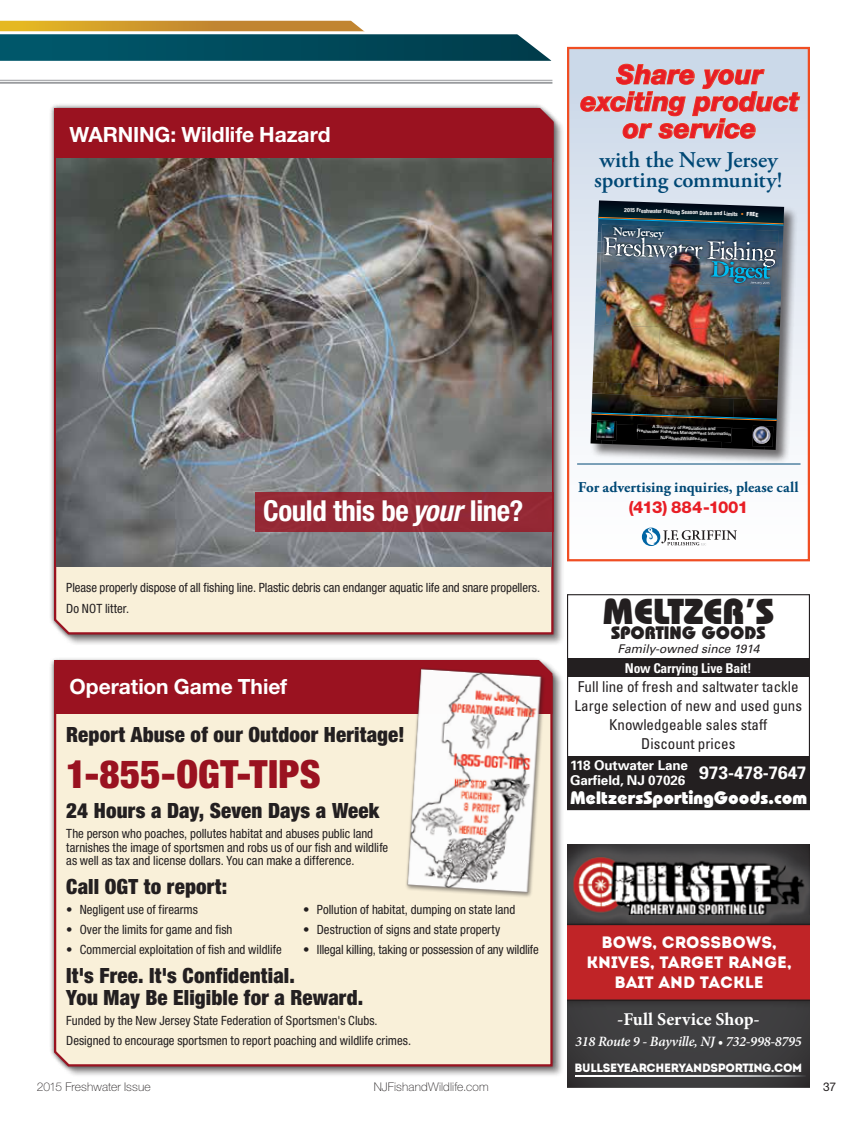
<style>
.page{position:relative;width:864px;height:1134px;background:#fff}
.page>*{position:absolute;margin:0;border:0;box-sizing:border-box;transform-origin:0 0}
.t1{font:900 condensed 39px "Helvetica Neue LT Std";letter-spacing:.005em;color:#9a1220}
.t2{font:800 36px "Bauhaus";color:#231f20}
.t3{font:700 condensed 28.95px "Helvetica Neue LT Std";letter-spacing:-.015em;color:#fff}
.t4{font:italic 800 27px/27px "Helvetica Neue LT Std";letter-spacing:-.005em;color:#e81e25;text-align:center}
.t5{font:600 22.5px/19.5px "Adobe Garamond Pro";color:#004875}
.t6{font:900 condensed 21px/21.8px "Helvetica Neue LT Std";letter-spacing:.01em;color:#231f20}
.t7{font:700 21px "Helvetica Neue LT Std";letter-spacing:-.005em;color:#fff}
.t8{font:800 18px "Bauhaus";color:#fff}
.t9{font:700 18px "Minion Pro";letter-spacing:.005em;color:#fff}
.t10{font:800 18px "Bauhaus";color:#231f20}
.t11{font:16.5px/19.8px "Intro";color:#fff;text-align:center}
.t12{font:800 16.5px "Helvetica Neue LT Std";letter-spacing:-.05em;color:#e81e25}
.t13{font:condensed 15px/18.8px "Univers";color:#231f20;text-align:center}
.t14{font:700 15px "Adobe Garamond Pro";letter-spacing:.005em;color:#004875}
.t15{font:italic 600 14.25px "Minion Pro";letter-spacing:-.02em;color:#fff}
.t16{font:700 13.5px/15px "Univers";letter-spacing:-.01em;color:#fff}
.t17{font:700 condensed 13.5px "Univers";letter-spacing:-.015em;color:#fff}
.t18{font:condensed 12.75px/20.2px "Helvetica Neue LT Std";color:#231f20}
.t19{font:100 12px "Helvetica Neue LT Std";letter-spacing:.01em;color:#231f20}
.t20{font:12px "Intro";letter-spacing:-.03em;color:#fff}
.t21{font:italic 12px "Univers";color:#231f20}
.t22{font:12px "Helvetica Neue LT Std";color:#231f20}
.t23{font:700 11.25px "Galliard";color:#fff}
.t24{font:700 condensed 5.85px "Helvetica Neue LT Std";color:#fff}
.t25{font:500 4.5px/4.7px "Helvetica Neue LT Std";color:#fff;text-align:center}
.s1{font-weight:500;color:#f58220}
.s2{font-weight:800}
.s3{font-style:italic}
</style>
<div class="page">
<svg style="left:0;top:21px;width:552px;height:40px"></svg>
<hr style="left:0;top:80px;width:552px;height:1px;background:#999b9e">
<hr style="left:0;top:82px;width:552px;height:2px;background:#999b9e">
<div style="left:53px;top:107px;width:512px;height:539px;background:#231f20;opacity:.5"></div>
<div style="left:49px;top:103px;width:510px;height:537px;background:#231f20;opacity:.75"></div>
<svg style="left:53px;top:107px;width:502px;height:529px;background:#e9d7c5"></svg>
<div style="left:54px;top:108px;width:500px;height:54px;background:#9a1220"></div>
<img style="left:56px;top:158px;width:495px;height:409px">
<div style="left:255px;top:492px;width:299px;height:40px;background:#952935"></div>
<div style="left:53px;top:659px;width:511px;height:419px;background:#231f20;opacity:.5"></div>
<div style="left:49px;top:657px;width:509px;height:415px;background:#231f20;opacity:.75"></div>
<div style="left:53px;top:661px;width:501px;height:407px;background:#f9f0d9"></div>
<div style="left:54px;top:660px;width:498px;height:54px;background:#9a1220"></div>
<img style="left:400px;top:661px;width:149px;height:238px">
<svg style="left:567px;top:1010px;width:243px;height:78px;background:#3d3c3e"></svg>
<img style="left:567px;top:845px;width:243px;height:165px">
<div style="left:567px;top:924px;width:243px;height:77px;background:#c02427"></div>
<img style="left:575px;top:1075px;width:231px;height:2px">
<div style="left:567px;top:756px;width:243px;height:54px;background:#231f20"></div>
<div style="left:567px;top:658px;width:243px;height:19px;background:#231f20"></div>
<div style="left:567px;top:594px;width:243px;height:216px;border:1px solid #231f20"></div>
<div style="left:568px;top:49px;width:242px;height:512px;background:linear-gradient(to bottom,#cad7e8,#fff)"></div>
<div style="left:567px;top:47px;width:243px;height:514px;border:2px solid #f04e23"></div>
<hr style="left:577px;top:464px;width:224px;height:1px;background:#004875">
<svg style="left:580px;top:63px;width:220px;height:76px;background:#d2c5cc"></svg>
<svg style="left:642px;top:528px;width:95px;height:18px"></svg>
<div style="left:590px;top:200px;width:208px;height:264px;background:#231f20;opacity:.65"></div>
<img style="left:593px;top:325px;width:65px;height:57px">
<img style="left:658px;top:328px;width:65px;height:54px">
<img style="left:723px;top:331px;width:57px;height:69px">
<img style="left:592px;top:382px;width:131px;height:12px">
<img style="left:591px;top:394px;width:143px;height:34px">
<img style="left:733px;top:399px;width:44px;height:31px">
<img style="left:591px;top:423px;width:10px;height:21px">
<img style="left:612px;top:424px;width:33px;height:21px">
<img style="left:721px;top:428px;width:33px;height:21px">
<img style="left:765px;top:430px;width:11px;height:20px">
<svg style="left:601px;top:441px;width:11px;height:3px"></svg>
<img style="left:645px;top:442px;width:76px;height:6px">
<svg style="left:754px;top:447px;width:11px;height:3px"></svg>
<svg style="left:598px;top:233px;width:3px;height:9px"></svg>
<svg style="left:779px;top:239px;width:4px;height:3px"></svg>
<img style="left:637px;top:425px;width:95px;height:17px">
<img style="left:596px;top:421px;width:21px;height:20px">
<img style="left:597px;top:421px;width:17px;height:17px">
<img style="left:752px;top:426px;width:21px;height:21px">
<img style="left:753px;top:426px;width:18px;height:18px">
<img style="left:601px;top:226px;width:178px;height:16px">
<img style="left:604px;top:236px;width:172px;height:6px">
<svg style="left:591px;top:412px;width:189px;height:9px;background:#252923"></svg>
<svg style="left:595px;top:200px;width:189px;height:26px;background:#2e4653"></svg>
<img style="left:595px;top:253px;width:10px;height:72px">
<img style="left:771px;top:259px;width:11px;height:72px">
<img style="left:605px;top:285px;width:77px;height:43px">
<img style="left:682px;top:285px;width:76px;height:46px">
<img style="left:758px;top:287px;width:13px;height:44px">
<img style="left:597px;top:242px;width:186px;height:17px">
<img style="left:600px;top:253px;width:122px;height:32px">
<img style="left:766px;top:259px;width:12px;height:28px">
<img style="left:722px;top:284px;width:44px;height:3px">
<img style="left:601px;top:242px;width:177px;height:17px">
<img style="left:603px;top:259px;width:173px;height:8px">
<img style="left:603px;top:242px;width:173px;height:17px">
<img style="left:711px;top:267px;width:60px;height:17px">
<img style="left:711px;top:261px;width:60px;height:6px">
<svg style="left:750px;top:284px;width:20px;height:1px"></svg>
<img style="left:750px;top:281px;width:20px;height:3px">
<h3 class="t7" style="left:70px;top:122px;width:263px">WARNING: Wildlife Hazard</h3>
<h3 class="t4" style="left:581px;top:61px;width:220px">Share your exciting product or service</h3>
<h3 class="t5" style="left:594px;top:151px;width:190px">with the New Jersey sporting community!</h3>
<p class="t24" style="left:624px;top:206px;width:136px;rotate:2deg">2015 Freshwater Fishing Season Dates and Limits <span class="s1">•</span> <span class="s2">FREE</span></p>
<p class="t23" style="left:614px;top:224px;width:52px;rotate:2deg">New Jersey</p>
<h3 class="t3" style="left:263px;top:494px;width:262px">Could this be <span class="s3">your</span> line?</h3>
<p class="t18" style="left:66px;top:578px;width:475px">Please properly dispose of all fishing line. Plastic debris can endanger aquatic life and snare propellers.<br>Do NOT litter.</p>
<h3 class="t7" style="left:70px;top:674px;width:219px">Operation Game Thief</h3>
<h3 class="t6" style="left:66px;top:724px;width:340px">Report Abuse of our Outdoor Heritage!</h3>
<h1 class="t1" style="left:66px;top:750px;width:256px">1-855-OGT-TIPS</h1>
<h3 class="t6" style="left:66px;top:799px;width:315px">24 Hours a Day, Seven Days a Week</h3>
<p class="t18" style="left:66px;top:827px;width:324px;line-height:13.5px">The person who poaches, pollutes habitat and abuses public land tarnishes the image of sportsmen and robs us of our fish and wildlife as well as tax and license dollars. You can make a difference.</p>
<h3 class="t6" style="left:66px;top:875px;width:163px">Call OGT to report:</h3>
<p class="t18" style="left:66px;top:899px;width:133px">• Negligent use of firearms</p>
<p class="t18" style="left:66px;top:919px;width:168px">• Over the limits for game and fish</p>
<p class="t18" style="left:66px;top:940px;width:217px">• Commercial exploitation of fish and wildlife</p>
<p class="t18" style="left:303px;top:899px;width:214px">• Pollution of habitat, dumping on state land</p>
<p class="t18" style="left:303px;top:919px;width:199px">• Destruction of signs and state property</p>
<p class="t18" style="left:303px;top:940px;width:237px">• Illegal killing, taking or possession of any wildlife</p>
<h3 class="t6" style="left:66px;top:964px;width:298px">It's Free. It's Confidential.<br>You May Be Eligible for a Reward.</h3>
<p class="t18" style="left:66px;top:1010px;width:346px">Funded by the New Jersey State Federation of Sportsmen's Clubs.<br>Designed to encourage sportsmen to report poaching and wildlife crimes.</p>
<p class="t25" style="left:637px;top:424px;width:96px;rotate:2deg">A Summary of Regulations and<br>Freshwater Fisheries Management Information</p>
<p class="t25" style="left:661px;top:435px;width:48px;rotate:2deg">NJFishandWildlife.com</p>
<p class="t14" style="left:578px;top:478px;width:222px">For advertising inquiries, please call</p>
<p class="t12" style="left:629px;top:497px;width:121px">(413) 884-1001</p>
<h2 class="t2" style="left:603px;top:590px;width:173px">Meltzer’s</h2>
<h3 class="t10" style="left:611px;top:622px;width:156px">sporting goods</h3>
<p class="t21" style="left:618px;top:642px;width:143px">Family-owned since 1914</p>
<p class="t13" style="left:575px;top:677px;width:229px">Full line of fresh and saltwater tackle<br>Large selection of new and used guns<br>Knowledgeable sales staff<br>Discount prices</p>
<h3 class="t8" style="left:570px;top:787px;width:239px">Meltzerssportinggoods.com</h3>
<p class="t17" style="left:625px;top:659px;width:128px">Now Carrying Live Bait!</p>
<p class="t16" style="left:570px;top:757px;width:238px">118 Outwater Lane<br>Garfield, NJ 07026 <sup>973-478-7647</sup></p>
<p class="t11" style="left:587px;top:932px;width:207px">BOWS, CROSSBOWS,<br>KNIVES, TARGET RANGE,<br>BAIT AND TACKLE</p>
<h3 class="t9" style="left:617px;top:1007px;width:144px"><span class="s3">-</span>Full Service Shop<span class="s3">-</span></h3>
<p class="t15" style="left:575px;top:1032px;width:228px">318 Route 9 - Bayville, NJ • 732-998-8795</p>
<p class="t20" style="left:575px;top:1061px;width:229px">BULLSEYEARCHERYANDSPORTING.COM</p>
<p class="t19" style="left:37px;top:1080px;width:115px">2015 Freshwater Issue</p>
<p class="t19" style="left:374px;top:1080px;width:117px">NJFishandWildlife.com</p>
<p class="t22" style="left:823px;top:1080px;width:15px">37</p>
</div>
